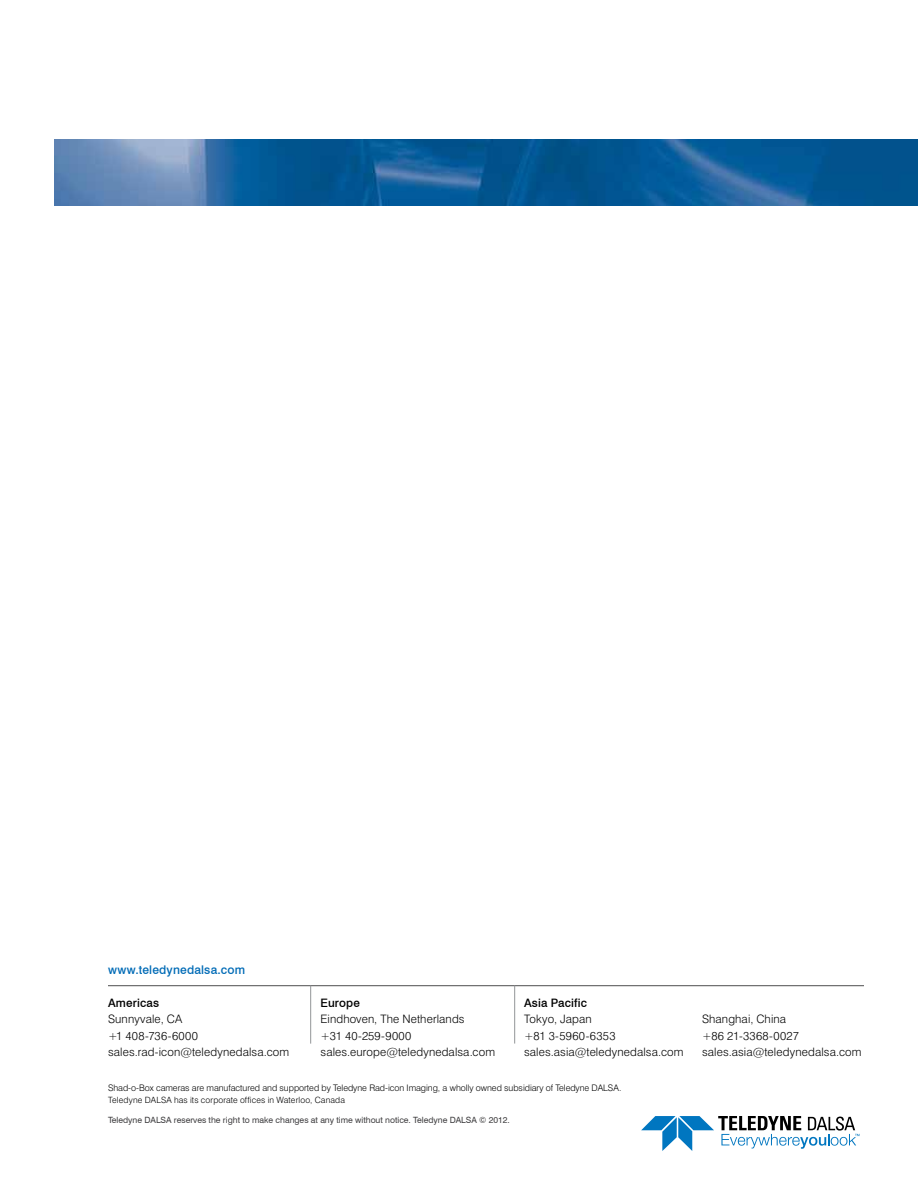
<style>
.page{position:relative;width:918px;height:1188px;background:#fff}
.page>*{position:absolute;margin:0;border:0;box-sizing:border-box;transform-origin:0 0}
.t1{font:500 12px "Swiss 721 BT";letter-spacing:.015em;color:#006bb6}
.t2{font:300 11.7px/16.5px "Swiss 721 BT";letter-spacing:.01em;color:#000}
.t3{font:500 11.7px "Swiss 721 BT";letter-spacing:.015em;color:#000}
.t4{font:300 9px "Swiss 721 BT";letter-spacing:-.005em;color:#000}
.t5{font:8.7px "Swiss 721 BT";letter-spacing:-.005em;color:#414042}
.t6{font:300 8.7px "Swiss 721 BT";letter-spacing:.02em;color:#000}
</style>
<div class="page">
<svg style="left:641px;top:1116px;width:218px;height:35px"></svg>
<hr style="left:108px;top:985px;width:756px;height:1px;background:#4d4d4f">
<img style="left:54px;top:140px;width:864px;height:66px">
<hr style="left:514px;top:985px;width:1px;height:59px;background:#939598">
<hr style="left:310px;top:986px;width:1px;height:58px;background:#939598">
<p class="t1" style="left:108px;top:962px;width:139px">www.teledynedalsa.com</p>
<p class="t3" style="left:108px;top:995px;width:53px">Americas</p>
<p class="t2" style="left:108px;top:1011px;width:183px">Sunnyvale, CA<br>+1 408-736-6000 sales.rad-icon@teledynedalsa.com</p>
<p class="t4" style="left:108px;top:1083px;width:515px">Shad-o-Box cameras are manufactured and supported by Teledyne Rad-icon Imaging, a wholly owned subsidiary of Teledyne DALSA.</p>
<p class="t6" style="left:108px;top:1095px;width:238px">Teledyne DALSA has its corporate offices in Waterloo, Canada</p>
<p class="t5" style="left:108px;top:1114px;width:403px">Teledyne DALSA reserves the right to make changes at any time without notice. Teledyne DALSA © 2012.</p>
<p class="t3" style="left:524px;top:995px;width:65px">Asia Pacific</p>
<p class="t2" style="left:524px;top:1011px;width:161px">Tokyo, Japan<br>+81 3-5960-6353 sales.asia@teledynedalsa.com</p>
<p class="t2" style="left:702px;top:1011px;width:161px">Shanghai, China<br>+86 21-3368-0027 sales.asia@teledynedalsa.com</p>
<p class="t3" style="left:321px;top:995px;width:41px">Europe</p>
<p class="t2" style="left:321px;top:1011px;width:176px">Eindhoven, The Netherlands<br>+31 40-259-9000 sales.europe@teledynedalsa.com</p>
</div>
